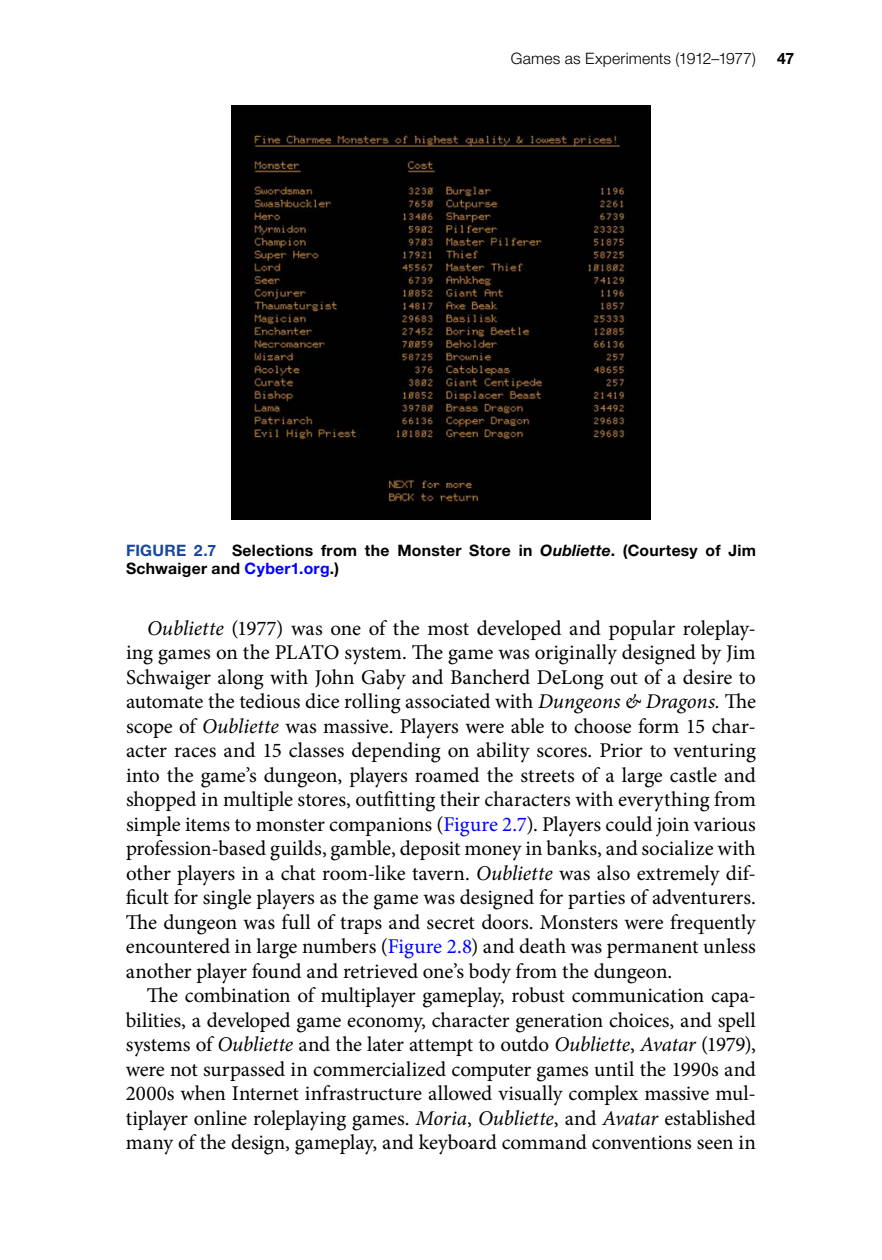
<style>
.page{position:relative;width:882px;height:1260px;background:#fff}
.page>*{position:absolute;margin:0;border:0;box-sizing:border-box;transform-origin:0 0}
.t1{font:21px/24.5px "Minion Pro";letter-spacing:-.01em;color:#000;text-align:justify}
.t2{font:700 15.75px/18.4px "Helvetica Neue LT Std";letter-spacing:.02em;color:#000}
.t3{font:300 15.75px "Helvetica Neue LT Std";letter-spacing:.01em;color:#000}
.s1{color:#17479e}
.s2{font-style:italic}
.s3{color:#00f}
</style>
<div class="page">
<img style="left:231px;top:105px;width:420px;height:415px">
<p class="t3" style="left:511px;top:49px;width:247px">Games as Experiments (1912–1977)</p>
<p class="t2" style="left:777px;top:49px;width:19px">47</p>
<p class="t2" style="left:126px;top:540px;width:632px"><span class="s1">FIGURE 2.7</span> Selections from the Monster Store in <span class="s2">Oubliette</span>. (Courtesy of Jim<br>Schwaiger and <span class="s3">Cyber1.org</span>.)</p>
<p class="t1" style="left:126px;top:616px;width:632px;text-indent:21px"><span class="s2">Oubliette</span> (1977) was one of the most developed and popular roleplay&shy;ing games on the PLATO system. The game was originally designed by Jim Schwaiger along with John Gaby and Bancherd DeLong out of a desire to automate the tedious dice rolling associated with <span class="s2">Dungeons &amp; Dragons.</span> The scope of <span class="s2">Oubliette</span> was massive. Players were able to choose form 15 char&shy;acter races and 15 classes depending on ability scores. Prior to venturing into the game’s dungeon, players roamed the streets of a large castle and shopped in multiple stores, outfitting their characters with everything from simple items to monster companions (<span class="s3">Figure 2.7</span>). Players could join various profession-based guilds, gamble, deposit money in banks, and socialize with other players in a chat room-like tavern. <span class="s2">Oubliette</span> was also extremely dif&shy;ficult for single players as the game was designed for parties of adventurers.<br>The dungeon was full of traps and secret doors. Monsters were frequently encountered in large numbers (<span class="s3">Figure 2.8</span>) and death was permanent unless another player found and retrieved one’s body from the dungeon.</p>
<p class="t1" style="left:126px;top:984px;width:632px;text-indent:21px">The combination of multiplayer gameplay, robust communication capa&shy;bilities, a developed game economy, character generation choices, and spell systems of <span class="s2">Oubliette</span> and the later attempt to outdo <span class="s2">Oubliette</span>, <span class="s2">Avatar</span> (1979), were not surpassed in commercialized computer games until the 1990s and 2000s when Internet infrastructure allowed visually complex massive mul&shy;tiplayer online roleplaying games. <span class="s2">Moria</span>, <span class="s2">Oubliette</span>, and <span class="s2">Avatar</span> established many of the design, gameplay, and keyboard command conventions seen in</p>
</div>
